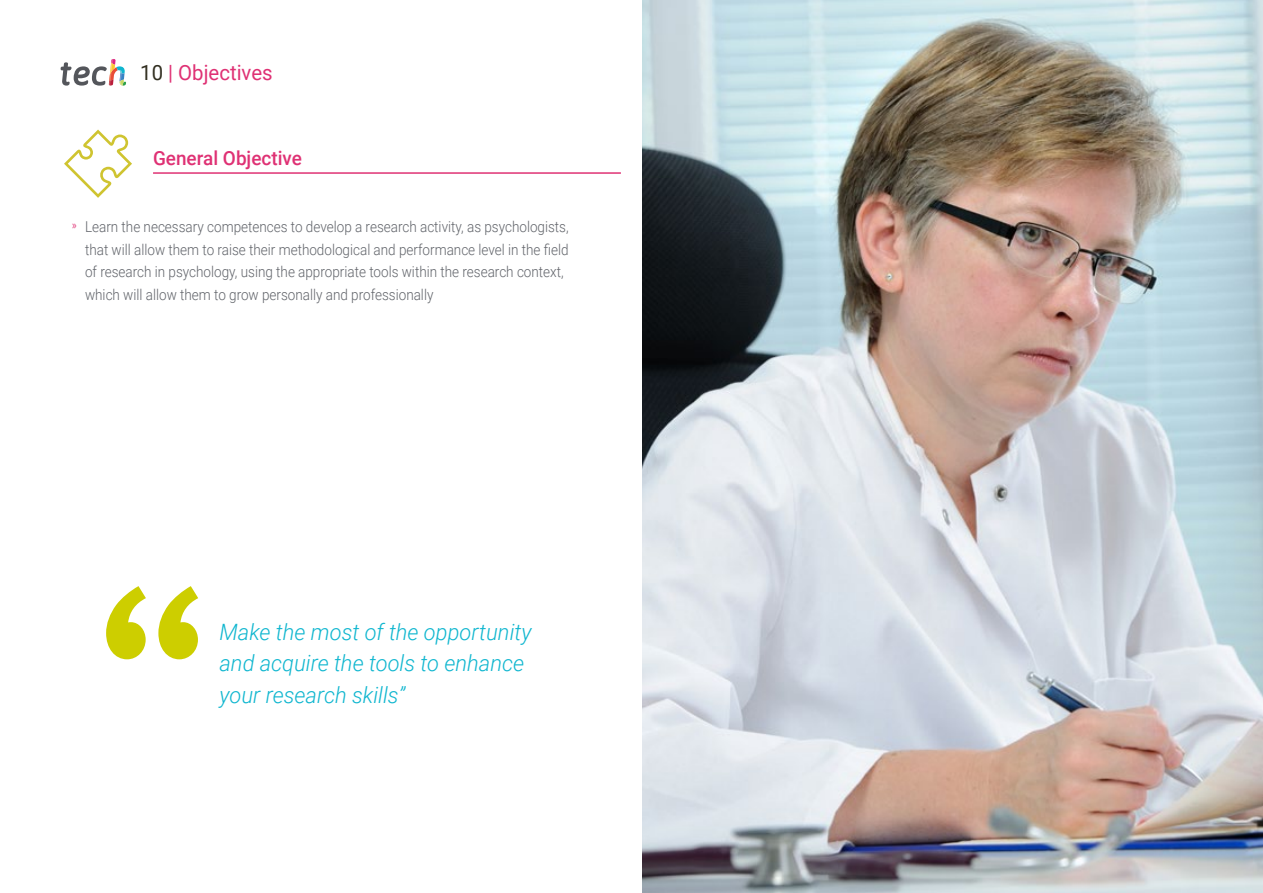
<style>
.page{position:relative;width:1263px;height:893px;background:#fff}
.page>*{position:absolute;margin:0;border:0;box-sizing:border-box;transform-origin:0 0}
.t1{font:italic 300 22.5px/31.5px "Roboto";color:#0fb6cf}
.t2{font:21px "Roboto";color:#df3174}
.t3{font:500 19.5px "Roboto";color:#df3174}
.t4{font:300 15px/22.5px "Roboto";color:#61646a;scale:.9 1}
.s1{color:#312e20}
</style>
<div class="page">
<hr style="left:153px;top:173px;width:468px;height:1px;background:#df3174">
<svg style="left:64px;top:130px;width:68px;height:68px"></svg>
<svg style="left:106px;top:586px;width:92px;height:73px"></svg>
<img style="left:642px;top:0;width:621px;height:893px">
<svg style="left:61px;top:59px;width:65px;height:27px"></svg>
<h2 class="t2" style="left:140px;top:57px;width:134px"><span class="s1">10</span> | Objectives</h2>
<h3 class="t3" style="left:153px;top:144px;width:150px">General Objective</h3>
<p class="t4" style="left:85px;top:215px;width:539px;text-indent:-13px"><sup>»</sup> Learn the necessary competences to develop a research activity, as psychologists, that will allow them to raise their methodological and performance level in the field of research in psychology, using the appropriate tools within the research context, which will allow them to grow personally and professionally</p>
<h1 class="t1" style="left:219px;top:615px;width:314px">Make the most of the opportunity and acquire the tools to enhance your research skills”</h1>
</div>
